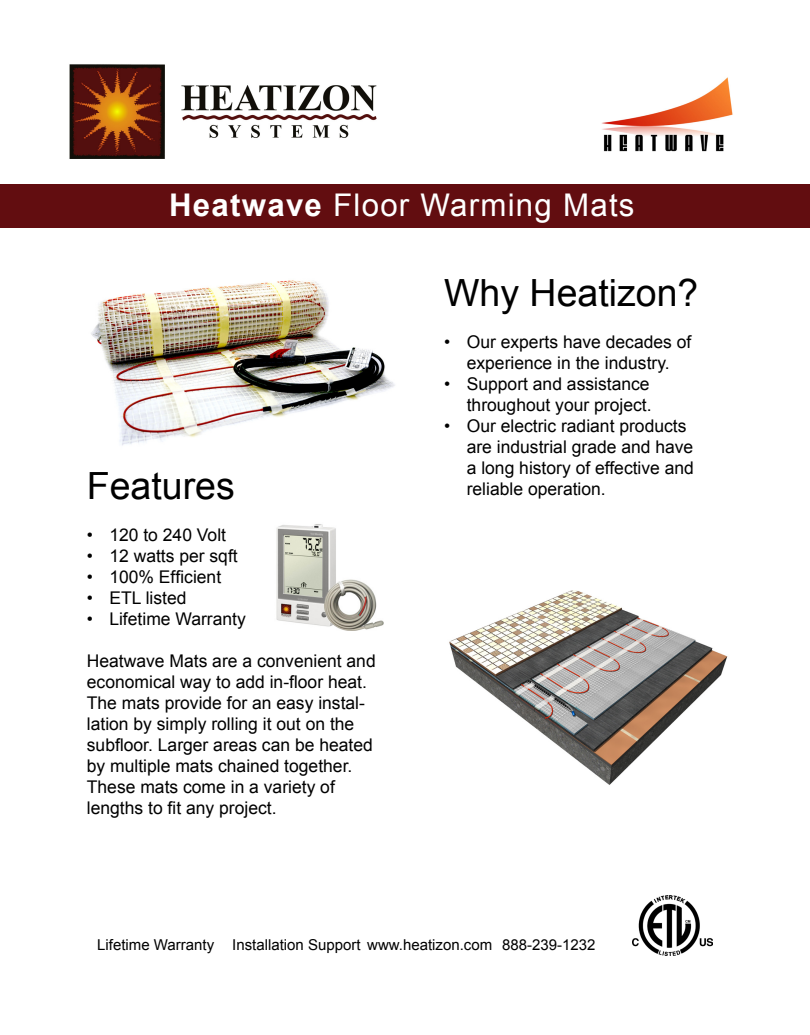
<style>
.page{position:relative;width:810px;height:1035px;background:#fff}
.page>*{position:absolute;margin:0;border:0;box-sizing:border-box;transform-origin:0 0}
.t1{font:37.5px "Arial";color:#000}
.t2{font:31.25px "Arial";letter-spacing:.04em;color:#fff}
.t3{font:17.5px/21px "Arial";color:#000}
.t4{font:15px "Arial";color:#000}
.s1{font-weight:700}
</style>
<div class="page">
<div style="left:0;top:185px;width:810px;height:43px;background:#620d10"></div>
<img style="left:91px;top:280px;width:304px;height:166px">
<img style="left:69px;top:64px;width:308px;height:95px">
<img style="left:601px;top:77px;width:132px;height:74px">
<img style="left:449px;top:591px;width:279px;height:194px">
<img style="left:632px;top:896px;width:81px;height:60px">
<img style="left:276px;top:524px;width:108px;height:107px">
<h2 class="t2" style="left:169px;top:183px;width:467px"><span class="s1">Heatwave</span> Floor Warming Mats</h2>
<h1 class="t1" style="left:87px;top:460px;width:149px">Features</h1>
<p class="t3" style="left:87px;top:525px;width:141px">• 120 to 240 Volt</p>
<p class="t3" style="left:87px;top:546px;width:152px">• 12 watts per sqft</p>
<p class="t3" style="left:87px;top:567px;width:136px">• 100% Efficient</p>
<p class="t3" style="left:87px;top:588px;width:101px">• ETL listed</p>
<p class="t3" style="left:87px;top:609px;width:160px">• Lifetime Warranty</p>
<p class="t3" style="left:87px;top:651px;width:290px">Heatwave Mats are a convenient and economical way to add in-floor heat.<br>The mats provide for an easy instal&shy;lation by simply rolling it out on the subfloor. Larger areas can be heated by multiple mats chained together.<br>These mats come in a variety of lengths to fit any project.</p>
<h1 class="t1" style="left:444px;top:267px;width:256px">Why Heatizon?</h1>
<p class="t3" style="left:444px;top:332px;width:249px;text-align:center">• Our experts have decades of experience in the industry.</p>
<p class="t3" style="left:444px;top:374px;width:209px;text-align:right">• Support and assistance throughout your project.</p>
<p class="t3" style="left:467px;top:416px;width:229px;text-indent:-23px">• Our electric radiant products are industrial grade and have a long history of effective and reliable operation.</p>
<p class="t4" style="left:97px;top:935px;width:500px">Lifetime Warranty Installation Support www.heatizon.com 888-239-1232</p>
</div>
